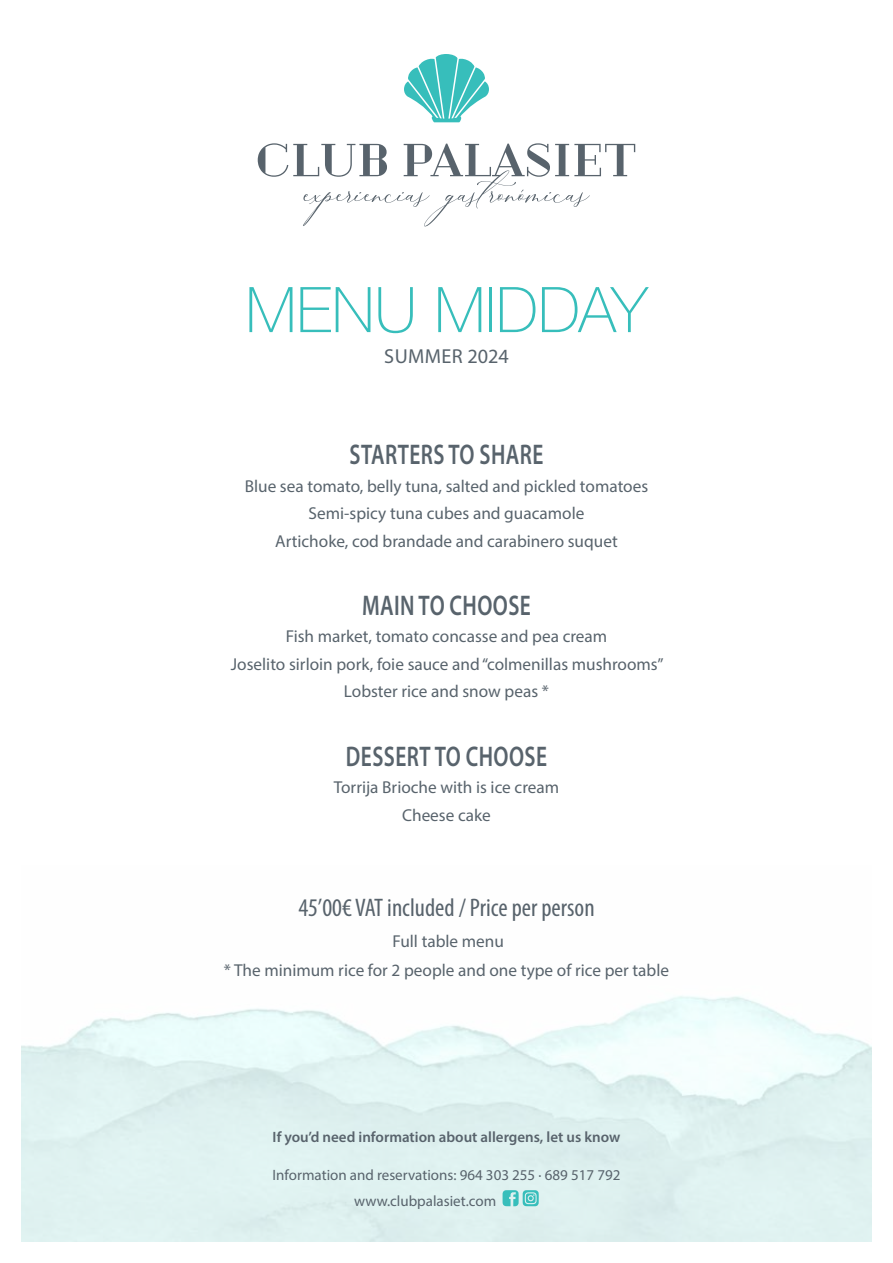
<style>
.page{position:relative;width:893px;height:1263px;background:#fff}
.page>*{position:absolute;margin:0;border:0;box-sizing:border-box;transform-origin:0 0}
.t1{font:100 63px "Helvetica Neue";color:#37bebb}
.t2{font:50.4px "Boheme Floral";color:#58636c}
.t3{font:600 28.5px "Myriad Pro";letter-spacing:.02em;color:#58636c;scale:.75 1}
.t4{font:condensed 25.5px "Myriad Pro";color:#58636c}
.t5{font:20.25px "Myriad Pro";letter-spacing:.02em;color:#58636c}
.t6{font:17.25px/27.5px "Myriad Pro";color:#58636c;text-align:center}
.t7{font:15px/26.1px "Myriad Pro";color:#58636c}
.t8{font:600 15px "Myriad Pro";color:#58636c}
</style>
<div class="page">
<svg style="left:404px;top:54px;width:85px;height:68px"></svg>
<svg style="left:258px;top:143px;width:377px;height:34px"></svg>
<svg style="left:503px;top:1190px;width:36px;height:16px"></svg>
<h2 class="t2" style="left:304px;top:159px;width:286px">experiencias gastronómicas</h2>
<h1 class="t1" style="left:245px;top:262px;width:404px">MENU MIDDAY</h1>
<p class="t5" style="left:384px;top:344px;width:126px">SUMMER 2024</p>
<h3 class="t3" style="left:349px;top:437px;width:260px">STARTERS TO SHARE</h3>
<p class="t6" style="left:245px;top:472px;width:405px">Blue sea tomato, belly tuna, salted and pickled tomatoes<br>Semi-spicy tuna cubes and guacamole<br>Artichoke, cod brandade and carabinero suquet</p>
<h3 class="t3" style="left:362px;top:587px;width:226px">MAIN TO CHOOSE</h3>
<p class="t6" style="left:231px;top:623px;width:434px">Fish market, tomato concasse and pea cream<br>Joselito sirloin pork, foie sauce and “colmenillas mushrooms”<br>Lobster rice and snow peas *</p>
<h3 class="t3" style="left:346px;top:738px;width:270px">DESSERT TO CHOOSE</h3>
<p class="t6" style="left:334px;top:773px;width:227px">Torrija Brioche with is ice cream<br>Cheese cake</p>
<h3 class="t4" style="left:298px;top:892px;width:298px">45’00€ VAT included / Price per person</h3>
<p class="t6" style="left:224px;top:926px;width:447px;line-height:29.2px">Full table menu<br>* The minimum rice for 2 people and one type of rice per table</p>
<p class="t8" style="left:273px;top:1128px;width:349px">IF YOU’D NEED INFORMATION ABOUT ALLERGENS, LET US KNOW</p>
<p class="t7" style="left:354px;top:1162px;width:268px;text-indent:-82px">Information and reservations: 964 303 255 · 689 517 792 www.clubpalasiet.com</p>
</div>
